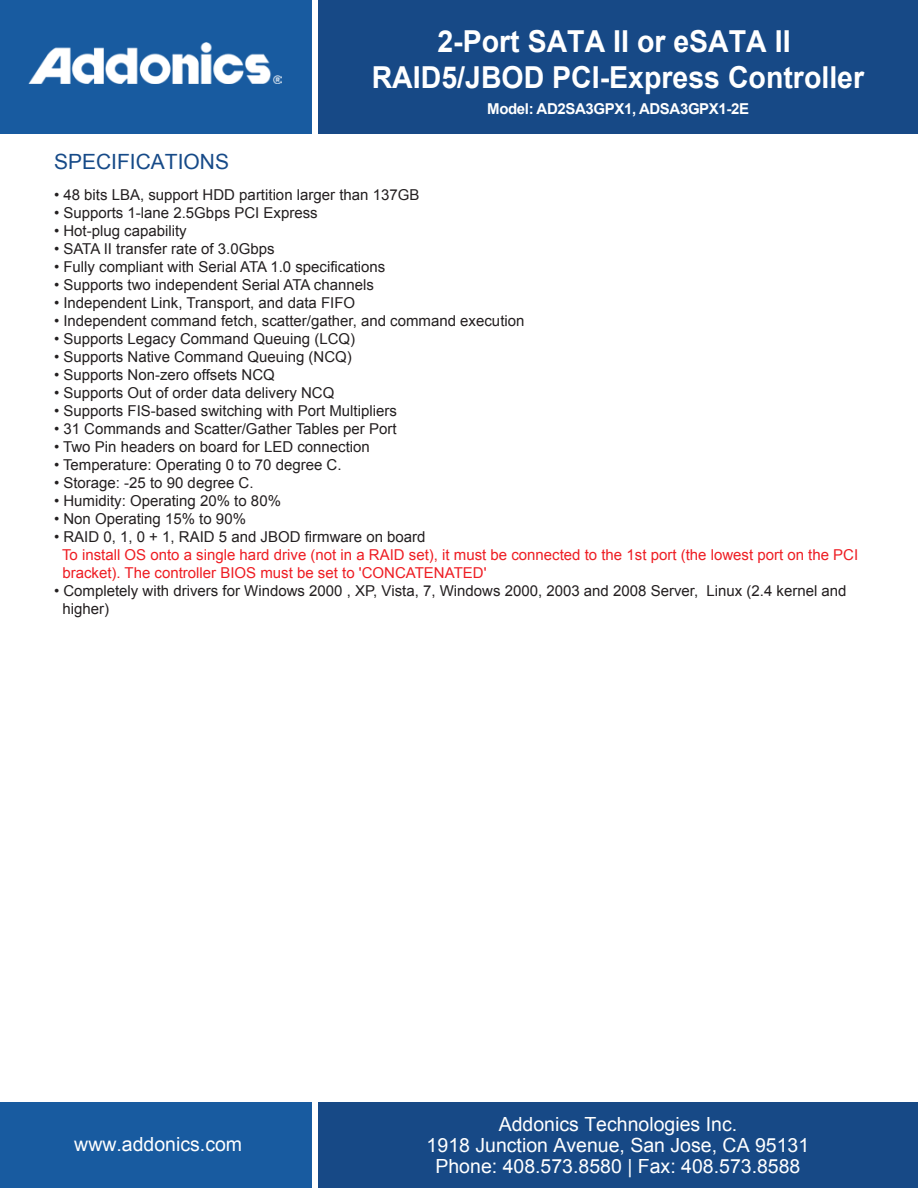
<style>
.page{position:relative;width:918px;height:1188px;background:#fff}
.page>*{position:absolute;margin:0;border:0;box-sizing:border-box;transform-origin:0 0}
.t1{font:700 30.3px/36.3px "Arial";color:#fff;text-align:center;scale:.94 1}
.t2{font:21px "Arial";color:#164a88}
.t3{font:19.5px/21px "Arial";color:#fff;text-align:center}
.t4{font:15px/18px "Arial";color:#231f20}
.t5{font:15px/18px "Arial";color:#ee1d23}
.t6{font:700 15px "Arial";letter-spacing:-.025em;color:#fff}
</style>
<div class="page">
<div style="left:0;top:0;width:312px;height:134px;background:#185ba0"></div>
<div style="left:0;top:1102px;width:312px;height:86px;background:#185ba0"></div>
<div style="left:318px;top:1102px;width:600px;height:86px;background:#174986"></div>
<img style="left:28px;top:42px;width:253px;height:42px">
<div style="left:318px;top:0;width:600px;height:134px;background:#174986"></div>
<h1 class="t1" style="left:372px;top:24px;width:525px">2-Port SATA II or eSATA II<br>RAID5/JBOD PCI-Express Controller</h1>
<p class="t6" style="left:487px;top:99px;width:263px">Model: AD2SA3GPX1, ADSA3GPX1-2E</p>
<h2 class="t2" style="left:54px;top:148px;width:177px">SPECIFICATIONS</h2>
<p class="t4" style="left:54px;top:186px;width:367px">• 48 bits LBA, support HDD partition larger than 137GB</p>
<p class="t4" style="left:54px;top:204px;width:265px">• Supports 1-lane 2.5Gbps PCI Express</p>
<p class="t4" style="left:54px;top:222px;width:134px">• Hot-plug capability</p>
<p class="t4" style="left:54px;top:240px;width:222px">• SATA II transfer rate of 3.0Gbps</p>
<p class="t4" style="left:54px;top:258px;width:333px">• Fully compliant with Serial ATA 1.0 specifications</p>
<p class="t4" style="left:54px;top:276px;width:321px">• Supports two independent Serial ATA channels</p>
<p class="t4" style="left:54px;top:294px;width:303px">• Independent Link, Transport, and data FIFO</p>
<p class="t4" style="left:54px;top:312px;width:472px">• Independent command fetch, scatter/gather, and command execution</p>
<p class="t4" style="left:54px;top:330px;width:303px">• Supports Legacy Command Queuing (LCQ)</p>
<p class="t4" style="left:54px;top:348px;width:299px">• Supports Native Command Queuing (NCQ)</p>
<p class="t4" style="left:54px;top:366px;width:222px">• Supports Non-zero offsets NCQ</p>
<p class="t4" style="left:54px;top:384px;width:282px">• Supports Out of order data delivery NCQ</p>
<p class="t4" style="left:54px;top:402px;width:344px">• Supports FIS-based switching with Port Multipliers</p>
<p class="t4" style="left:54px;top:420px;width:344px">• 31 Commands and Scatter/Gather Tables per Port</p>
<p class="t4" style="left:54px;top:438px;width:317px">• Two Pin headers on board for LED connection</p>
<p class="t4" style="left:54px;top:456px;width:289px">• Temperature: Operating 0 to 70 degree C.</p>
<p class="t4" style="left:54px;top:474px;width:201px">• Storage: -25 to 90 degree C.</p>
<p class="t4" style="left:54px;top:492px;width:229px">• Humidity: Operating 20% to 80%</p>
<p class="t4" style="left:54px;top:510px;width:194px">• Non Operating 15% to 90%</p>
<p class="t4" style="left:54px;top:528px;width:373px">• RAID 0, 1, 0 + 1, RAID 5 and JBOD firmware on board</p>
<p class="t5" style="left:62px;top:546px;width:798px">To install OS onto a single hard drive (not in a RAID set), it must be connected to the 1st port (the lowest port on the PCI bracket). The controller BIOS must be set to 'CONCATENATED'</p>
<p class="t4" style="left:62px;top:582px;width:786px;text-indent:-8px">• Completely with drivers for Windows 2000 , XP, Vista, 7, Windows 2000, 2003 and 2008 Server, Linux (2.4 kernel and higher)</p>
<h3 class="t3" style="left:74px;top:1133px;width:169px">www.addonics.com</h3>
<h3 class="t3" style="left:427px;top:1114px;width:384px">Addonics Technologies Inc.<br>1918 Junction Avenue, San Jose, CA 95131<br>Phone: 408.573.8580 | Fax: 408.573.8588</h3>
</div>
